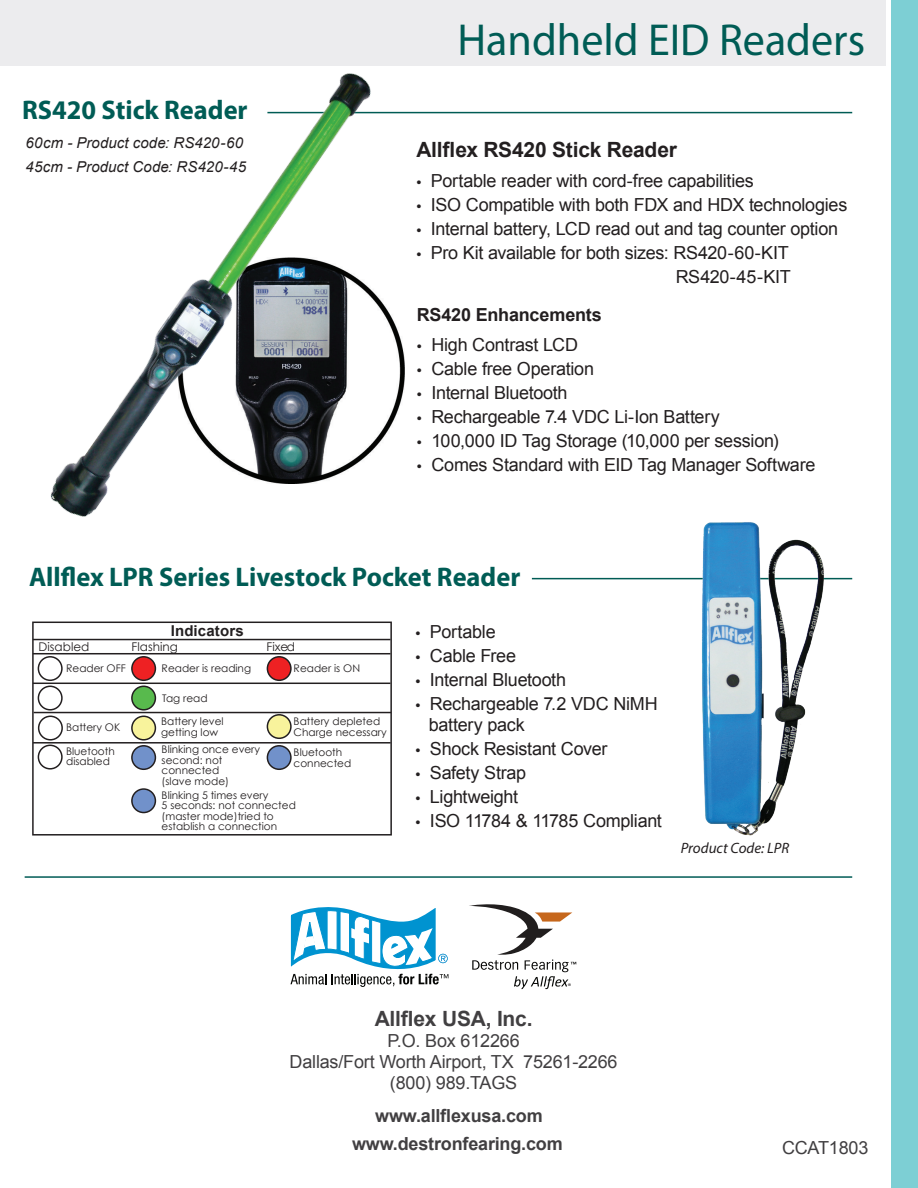
<style>
.page{position:relative;width:918px;height:1188px;background:#fff}
.page>*{position:absolute;margin:0;border:0;box-sizing:border-box;transform-origin:0 0}
.t1{font:45px "Myriad Pro";color:#005c55}
.t2{font:700 27px "Myriad Pro";color:#005c55}
.t3{font:700 21px "Arial";letter-spacing:-.01em;color:#231f20}
.t4{font:700 21px "Arial";letter-spacing:-.01em;color:#413f41}
.t5{font:18px/24px "Arial";letter-spacing:-.015em;color:#231f20;text-align:right}
.t6{font:18px/21px "Arial";letter-spacing:-.01em;color:#413f41;text-align:center}
.t7{font:700 18px "Arial";letter-spacing:-.01em;color:#413f41}
.t8{font:700 18px "Arial";letter-spacing:-.01em;color:#231f20}
.t9{font:italic 15px/24px "Arial";letter-spacing:.01em;color:#231f20}
.t10{font:italic 15px "Myriad Pro";color:#231f20}
.t11{font:700 15px "Arial";letter-spacing:.01em;color:#231f20}
.t12{font:12px "Century Gothic";color:#231f20}
.t13{font:10.5px/10.5px "Century Gothic";color:#231f20}
.t14{font:8.25px "Myriad Pro";color:#231f20}
.s1{font-family:"Myriad Pro"}
</style>
<div class="page">
<div style="left:0;top:0;width:886px;height:66px;background:#ececee"></div>
<svg style="left:290px;top:907px;width:158px;height:80px"></svg>
<svg style="left:469px;top:904px;width:107px;height:85px"></svg>
<div style="left:891px;top:0;width:27px;height:1188px;background:#7dcfd4"></div>
<hr style="left:267px;top:112px;width:585px;height:1px;background:#005c55">
<hr style="left:532px;top:578px;width:320px;height:1px;background:#005c55">
<img style="left:50px;top:73px;width:356px;height:444px">
<img style="left:690px;top:522px;width:145px;height:313px">
<div style="left:32px;top:622px;width:360px;height:214px;border:2px solid #231f20"></div>
<svg style="left:32px;top:638px;width:360px;height:176px"></svg>
<hr style="left:25px;top:876px;width:827px;height:2px;background:#005c55">
<h2 class="t2" style="left:22px;top:92px;width:227px">RS420 Stick Reader</h2>
<p class="t9" style="left:26px;top:131px;width:222px">60cm - Product code: RS420-60<br>45cm - Product Code: RS420-45</p>
<h1 class="t1" style="left:458px;top:12px;width:409px">Handheld EID Readers</h1>
<p class="t3" style="left:416px;top:135px;width:262px">Allflex RS420 Stick Reader</p>
<p class="t5" style="left:416px;top:168px;width:339px"><span class="s1">•</span> Portable reader with cord-free capabilities</p>
<p class="t5" style="left:416px;top:192px;width:433px"><span class="s1">•</span> ISO Compatible with both FDX and HDX technologies</p>
<p class="t5" style="left:416px;top:216px;width:423px"><span class="s1">•</span> Internal battery, LCD read out and tag counter option</p>
<p class="t5" style="left:416px;top:240px;width:376px"><span class="s1">•</span> Pro Kit available for both sizes: RS420-60-KIT<br>RS420-45-KIT</p>
<p class="t8" style="left:417px;top:303px;width:187px">RS420 Enhancements</p>
<p class="t5" style="left:417px;top:333px;width:163px"><span class="s1">•</span> High Contrast LCD</p>
<p class="t5" style="left:417px;top:357px;width:179px"><span class="s1">•</span> Cable free Operation</p>
<p class="t5" style="left:417px;top:381px;width:152px"><span class="s1">•</span> Internal Bluetooth</p>
<p class="t5" style="left:417px;top:405px;width:304px"><span class="s1">•</span> Rechargeable 7.4 VDC Li-Ion Battery</p>
<p class="t5" style="left:417px;top:429px;width:363px"><span class="s1">•</span> 100,000 ID Tag Storage (10,000 per session)</p>
<p class="t5" style="left:417px;top:453px;width:400px"><span class="s1">•</span> Comes Standard with EID Tag Manager Software</p>
<h2 class="t2" style="left:29px;top:559px;width:493px">Allflex LPR Series Livestock Pocket Reader</h2>
<p class="t11" style="left:171px;top:621px;width:75px">Indicators</p>
<p class="t12" style="left:39px;top:638px;width:52px">Disabled</p>
<p class="t12" style="left:132px;top:638px;width:48px">Flashing</p>
<p class="t13" style="left:66px;top:662px;width:61px">Reader OFF</p>
<p class="t13" style="left:162px;top:662px;width:91px">Reader is reading</p>
<p class="t13" style="left:294px;top:662px;width:68px">Reader is ON</p>
<p class="t12" style="left:267px;top:638px;width:30px">Fixed</p>
<p class="t13" style="left:66px;top:722px;width:56px">Battery OK</p>
<p class="t13" style="left:66px;top:745px;width:50px">Bluetooth disabled</p>
<p class="t13" style="left:162px;top:692px;width:47px">Tag read</p>
<p class="t13" style="left:161px;top:716px;width:64px">Battery level getting low</p>
<p class="t13" style="left:162px;top:744px;width:100px">Blinking once every second: not connected<br>(slave mode)</p>
<p class="t13" style="left:162px;top:789px;width:136px">Blinking 5 times every<br>5 seconds: not connected (master mode)tried to establish a connection</p>
<p class="t13" style="left:294px;top:716px;width:95px">Battery depleted<br>Charge necessary</p>
<p class="t13" style="left:294px;top:747px;width:59px">Bluetooth connected</p>
<p class="t5" style="left:415px;top:620px;width:82px"><span class="s1">•</span> Portable</p>
<p class="t5" style="left:415px;top:644px;width:102px"><span class="s1">•</span> Cable Free</p>
<p class="t5" style="left:415px;top:668px;width:152px"><span class="s1">•</span> Internal Bluetooth</p>
<p class="t5" style="left:429px;top:693px;width:230px;line-height:21px;text-align:left;text-indent:-14px"><span class="s1">•</span> Rechargeable 7.2 VDC NiMH battery pack</p>
<p class="t5" style="left:415px;top:737px;width:194px"><span class="s1">•</span> Shock Resistant Cover</p>
<p class="t5" style="left:415px;top:761px;width:112px"><span class="s1">•</span> Safety Strap</p>
<p class="t5" style="left:415px;top:785px;width:104px"><span class="s1">•</span> Lightweight</p>
<p class="t5" style="left:415px;top:809px;width:248px"><span class="s1">•</span> ISO 11784 &amp; 11785 Compliant</p>
<p class="t10" style="left:681px;top:839px;width:110px">Product Code: LPR</p>
<p class="t14" style="left:568px;top:982px;width:5px">®</p>
<p class="t4" style="left:375px;top:1005px;width:159px">Allflex USA, Inc.</p>
<p class="t6" style="left:290px;top:1031px;width:330px">P.O. Box 612266<br>Dallas/Fort Worth Airport, TX 75261-2266 (800) 989.TAGS</p>
<p class="t7" style="left:375px;top:1104px;width:169px">www.allflexusa.com</p>
<p class="t7" style="left:352px;top:1132px;width:212px">www.destronfearing.com</p>
<p class="t6" style="left:782px;top:1137px;width:88px">CCAT1803</p>
</div>
